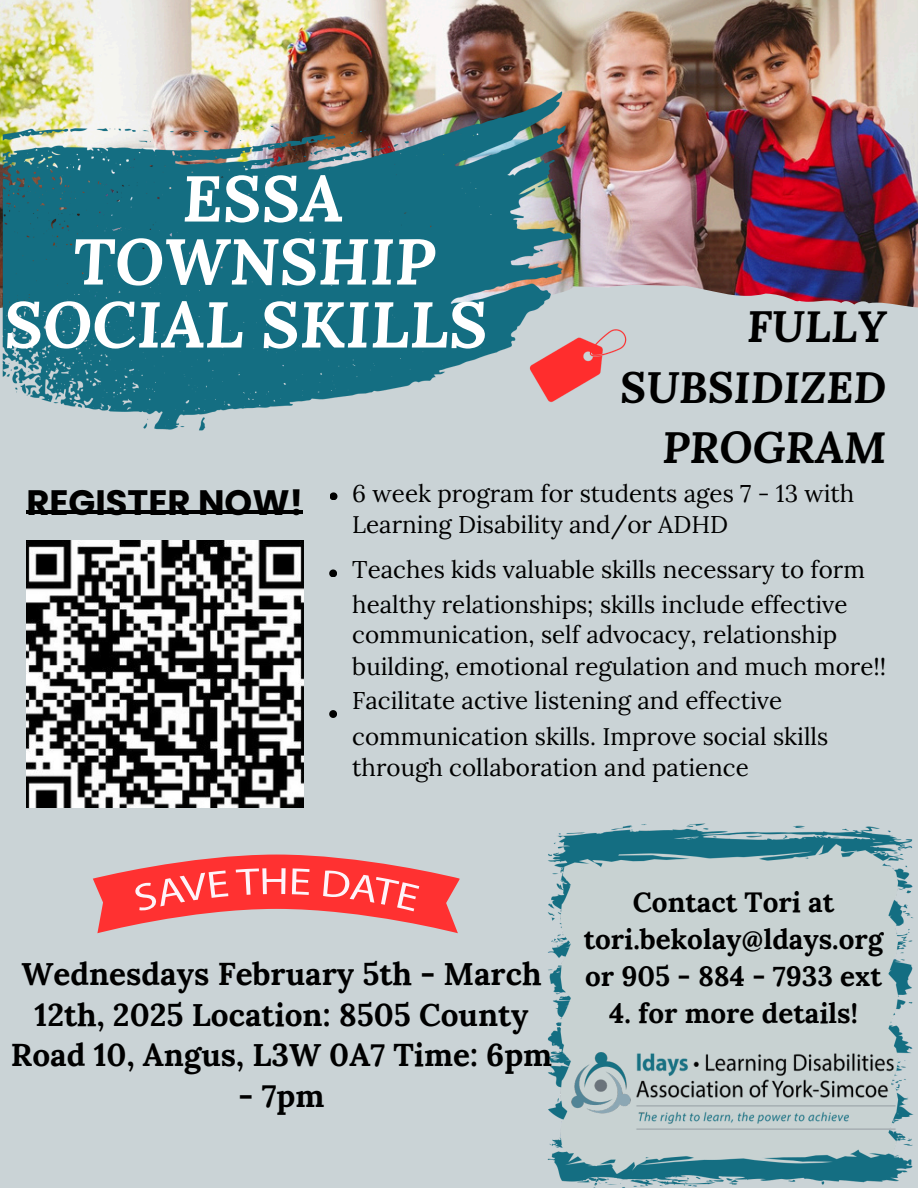
<style>
.page{position:relative;width:918px;height:1188px;background:#cad3d6}
.page>*{position:absolute;margin:0;border:0;box-sizing:border-box;transform-origin:0 0}
.t1{font:italic 700 64.65px/63px "Lora";color:#fff;text-align:center}
.t2{font:italic 700 43.5px/60.8px "Lora";color:#000;text-align:right}
.t3{font:700 35.25px "Poppins";color:#000}
.t4{font:700 31.5px/40.5px "Lora";color:#000;text-align:center}
.t5{font:700 27.75px/37.2px "Lora";color:#000;text-align:center}
.t6{font:24.15px/30.3px "Lora";color:#000}
</style>
<div class="page">
<img style="left:0;top:0;width:918px;height:308px">
<img style="left:0;top:85px;width:634px;height:346px">
<img style="left:547px;top:823px;width:367px;height:365px">
<img style="left:633px;top:1103px;width:266px;height:30px">
<img style="left:26px;top:540px;width:277px;height:268px">
<svg style="left:93px;top:855px;width:367px;height:78px"></svg>
<img style="left:564px;top:1044px;width:75px;height:79px">
<img style="left:633px;top:1051px;width:264px;height:49px">
<hr style="left:26px;top:511px;width:277px;height:3px;background:#000">
<svg style="left:329px;top:569px;width:8px;height:8px"></svg>
<svg style="left:329px;top:710px;width:8px;height:8px"></svg>
<svg style="left:330px;top:492px;width:7px;height:8px"></svg>
<h1 class="t1" style="left:4px;top:166px;width:485px">ESSA<br>TOWNSHIP<br>SOCIAL SKILLS</h1>
<p class="t2" style="left:620px;top:295px;width:268px">FULLY<br>SUBSIDIZED<br>PROGRAM</p>
<p class="t3" style="left:26px;top:478px;width:278px">REGISTER NOW!</p>
<h2 class="t6" style="left:352px;top:478px;width:504px">6 week program for students ages 7 - 13 with<br>Learning Disability and/or ADHD</h2>
<h3 class="t6" style="left:352px;top:554px;width:514px">Teaches kids valuable skills necessary to form</h3>
<p class="t6" style="left:352px;top:589px;width:497px">healthy relationships; skills include effective</p>
<p class="t6" style="left:352px;top:619px;width:487px">communication, self advocacy, relationship</p>
<p class="t6" style="left:352px;top:651px;width:536px">building, emotional regulation and much more!!</p>
<p class="t6" style="left:352px;top:685px;width:431px">Facilitate active listening and effective</p>
<p class="t6" style="left:352px;top:721px;width:478px">communication skills. Improve social skills</p>
<p class="t6" style="left:352px;top:752px;width:398px">through collaboration and patience</p>
<p class="t4" style="left:11px;top:954px;width:543px">Wednesdays February 5th - March<br>12th, 2025 Location: 8505 County<br>Road 10, Angus, L3W 0A7 Time: 6pm</p>
<p class="t4" style="left:239px;top:1075px;width:87px">- 7pm</p>
<p class="t5" style="left:584px;top:883px;width:301px">Contact Tori at tori.bekolay@ldays.org or 905 - 884 - 7933 ext</p>
<p class="t5" style="left:609px;top:995px;width:250px">4. for more details!</p>
</div>
